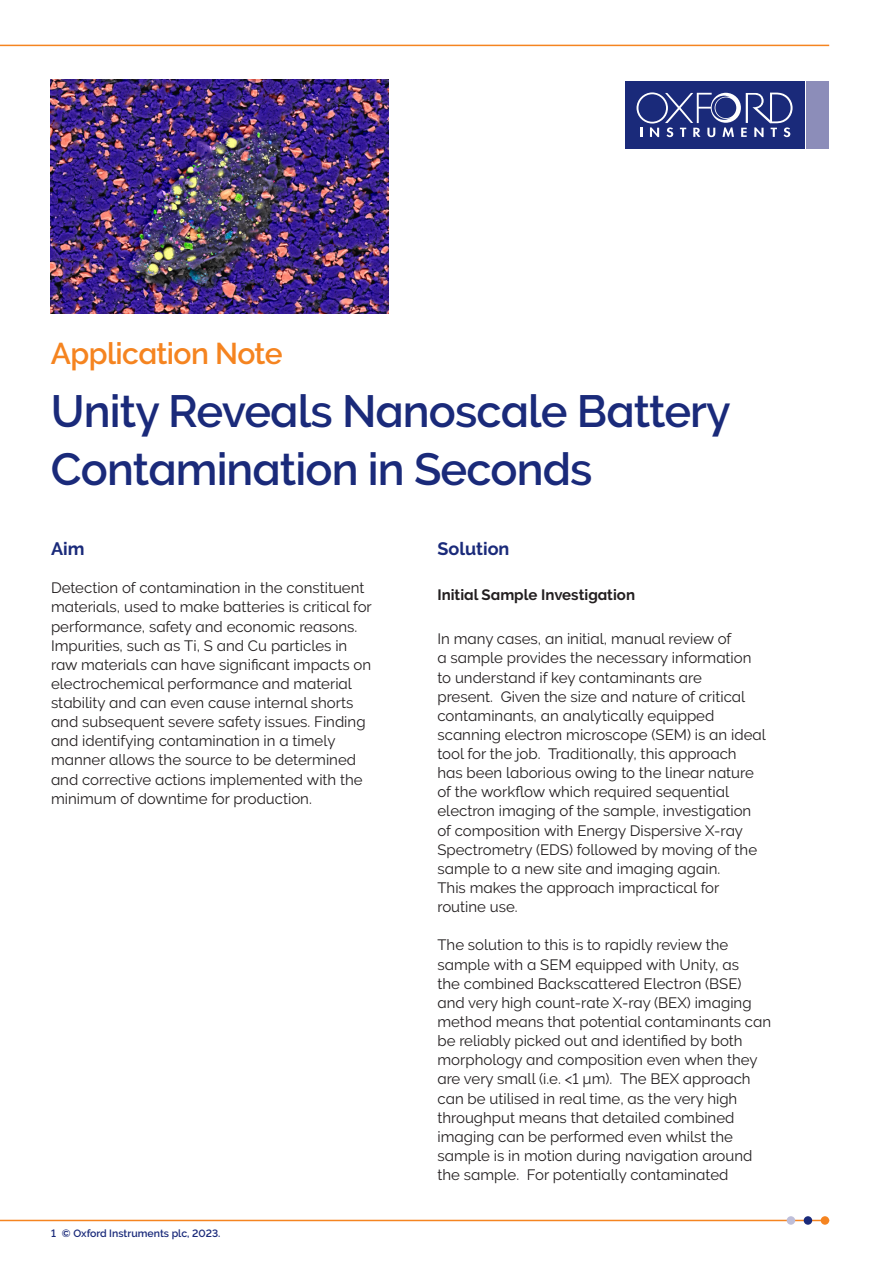
<style>
.page{position:relative;width:893px;height:1263px;background:#fff}
.page>*{position:absolute;margin:0;border:0;box-sizing:border-box;transform-origin:0 0}
.Page_Header{font:700 45px/57.4px "Oxford Raleway Semi";letter-spacing:-.02em;color:#1a2a7a}
.Page_Header-2{font:700 30px "Oxford Raleway Semi";letter-spacing:-.02em;color:#f58420}
.Header_1{font:18px "Oxford Raleway Bold";color:#1a2a7a}
.Header_1-2{font:15px/19.2px "Oxford Raleway Regular";color:#231f20}
.Header_1-3{font:15px "Oxford Raleway Bold";color:#231f20}
.t1{font:700 10.5px "Oxford Raleway Semi";color:#1a2a7a}
</style>
<div class="page">
<div style="left:625px;top:81px;width:179px;height:68px;background:#1a2a7a"></div>
<div style="left:806px;top:81px;width:23px;height:68px;background:#8c8db9"></div>
<svg style="left:636px;top:92px;width:157px;height:45px"></svg>
<img style="left:51px;top:79px;width:337px;height:234px">
<hr style="left:0;top:45px;width:829px;height:1px;background:#f58420">
<hr style="left:0;top:1220px;width:829px;height:1px;background:#f58420">
<div style="left:821px;top:1216px;width:8px;height:9px;background:#f58420;border-radius:50%"></div>
<div style="left:804px;top:1216px;width:8px;height:9px;background:#1a2a7a;border-radius:50%"></div>
<div style="left:787px;top:1216px;width:8px;height:9px;background:#bebed9;border-radius:50%"></div>
<p class="Page_Header-2" style="left:51px;top:336px;width:233px">Application Note</p>
<p class="Page_Header" style="left:51px;top:383px;width:681px">Unity Reveals Nanoscale Battery<br>Contamination in Seconds</p>
<p class="Header_1" style="left:51px;top:538px;width:35px">Aim</p>
<p class="Header_1-2" style="left:51px;top:578px;width:322px">Detection of contamination in the constituent materials, used to make batteries is critical for performance, safety and economic reasons.<br>Impurities, such as Ti, S and Cu particles in raw materials can have significant impacts on electrochemical performance and material stability and can even cause internal shorts and subsequent severe safety issues. Finding and identifying contamination in a timely manner allows the source to be determined and corrective actions implemented with the minimum of downtime for production.</p>
<p class="t1" style="left:51px;top:1228px;width:171px">1 © Oxford Instruments plc, 2023.</p>
<p class="Header_1" style="left:437px;top:538px;width:74px">Solution</p>
<p class="Header_1-3" style="left:437px;top:586px;width:199px">Initial Sample Investigation</p>
<p class="Header_1-2" style="left:437px;top:629px;width:330px">In many cases, an initial, manual review of<br>a sample provides the necessary information to understand if key contaminants are<br>present. Given the size and nature of critical contaminants, an analytically equipped scanning electron microscope (SEM) is an ideal tool for the job. Traditionally, this approach<br>has been laborious owing to the linear nature of the workflow which required sequential electron imaging of the sample, investigation of composition with Energy Dispersive X-ray Spectrometry (EDS) followed by moving of the sample to a new site and imaging again.<br>This makes the approach impractical for routine use.</p>
<p class="Header_1-2" style="left:437px;top:935px;width:335px">The solution to this is to rapidly review the sample with a SEM equipped with Unity, as<br>the combined Backscattered Electron (BSE) and very high count-rate X-ray (BEX) imaging method means that potential contaminants can be reliably picked out and identified by both morphology and composition even when they are very small (i.e. &lt;1 µm). The BEX approach can be utilised in real time, as the very high throughput means that detailed combined imaging can be performed even whilst the sample is in motion during navigation around the sample. For potentially contaminated</p>
</div>
